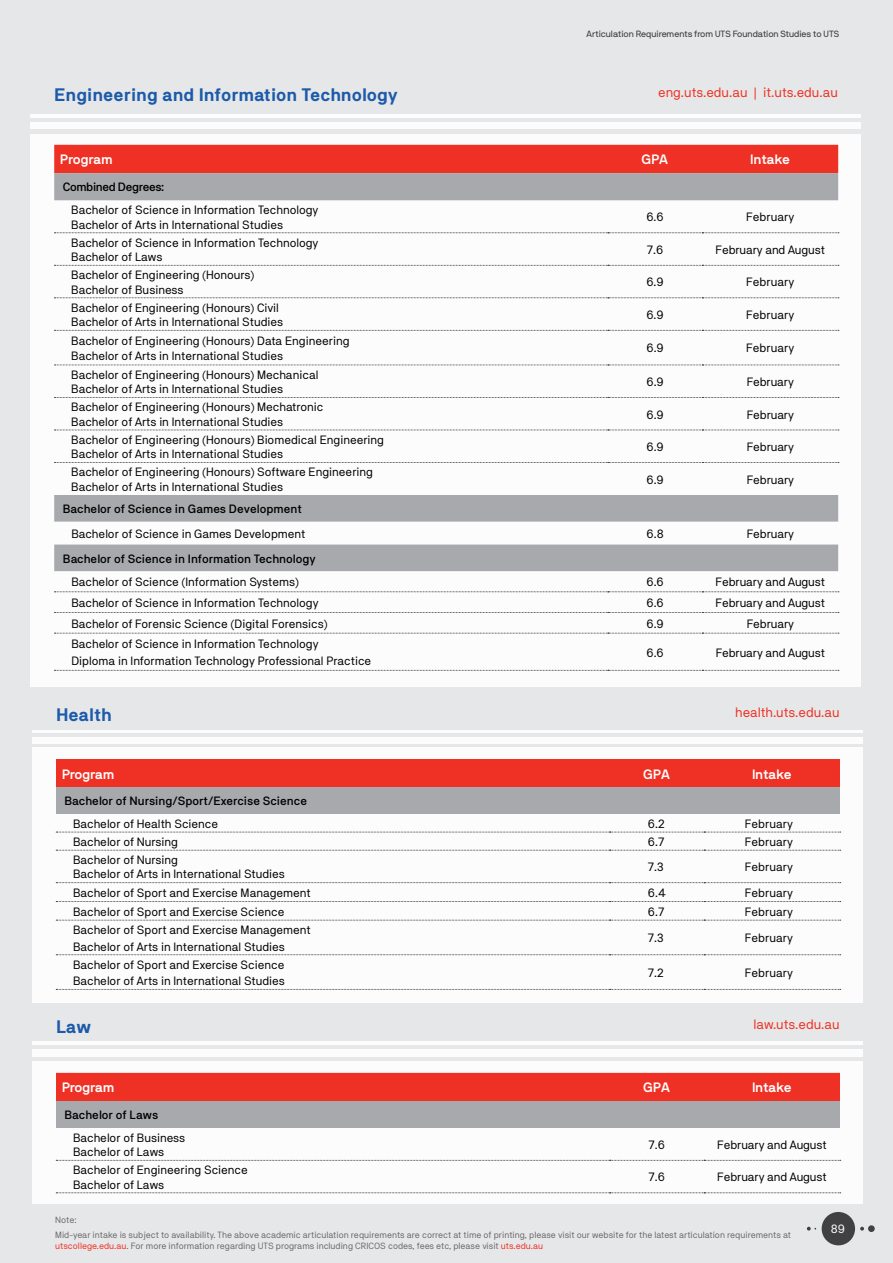
<style>
.page{position:relative;width:893px;height:1263px;background:#e6e7e8}
.page>*{position:absolute;margin:0;border:0;box-sizing:border-box;transform-origin:0 0}
.t1{font:700 18px "NB Akademie Std";color:#1c5aaa}
.t2{font:13.5px "NB Akademie Std";color:#ee3124}
.t3{font:700 13.5px "NB International Pro";color:#fff}
.t4{font:12px/14.4px "NB Akademie Std";color:#000}
.t5{font:500 12px "NB Akademie Std";color:#000}
.t6{font:500 12px "NB Akademie Std";letter-spacing:-.03em;color:#000}
.t7{font:12px "NB Akademie Std";color:#fff}
.t8{font:9px/15px "NB Akademie Std";color:#6a696a}
.t9{font:9px "NB International Pro";color:#414042}
.s1{color:#ee3124}
</style>
<div class="page">
<div style="left:30px;top:134px;width:831px;height:553px;background:#fff"></div>
<div style="left:30px;top:123px;width:831px;height:6px;background:#fff"></div>
<hr style="left:30px;top:115px;width:831px;height:3px;background:#fff">
<div style="left:54px;top:145px;width:784px;height:28px;background:#ee3124"></div>
<svg style="left:54px;top:173px;width:784px;height:398px"></svg>
<svg style="left:54px;top:233px;width:785px;height:1px"></svg>
<svg style="left:54px;top:265px;width:785px;height:1px"></svg>
<svg style="left:54px;top:298px;width:785px;height:1px"></svg>
<svg style="left:54px;top:330px;width:785px;height:1px"></svg>
<svg style="left:54px;top:612px;width:785px;height:1px"></svg>
<svg style="left:54px;top:633px;width:785px;height:1px"></svg>
<svg style="left:54px;top:670px;width:785px;height:1px"></svg>
<svg style="left:54px;top:365px;width:785px;height:1px"></svg>
<svg style="left:54px;top:462px;width:785px;height:1px"></svg>
<svg style="left:54px;top:397px;width:785px;height:1px"></svg>
<svg style="left:54px;top:430px;width:785px;height:1px"></svg>
<svg style="left:54px;top:591px;width:785px;height:1px"></svg>
<div style="left:32px;top:748px;width:830px;height:255px;background:#fff"></div>
<div style="left:32px;top:737px;width:830px;height:6px;background:#fff"></div>
<hr style="left:32px;top:730px;width:830px;height:3px;background:#fff">
<div style="left:56px;top:759px;width:784px;height:28px;background:#ee3124"></div>
<div style="left:56px;top:787px;width:784px;height:27px;background:#a7a9ac"></div>
<svg style="left:56px;top:832px;width:785px;height:1px"></svg>
<svg style="left:56px;top:850px;width:785px;height:1px"></svg>
<svg style="left:56px;top:882px;width:785px;height:1px"></svg>
<svg style="left:56px;top:901px;width:785px;height:1px"></svg>
<svg style="left:56px;top:920px;width:785px;height:1px"></svg>
<svg style="left:56px;top:954px;width:785px;height:1px"></svg>
<svg style="left:56px;top:989px;width:785px;height:1px"></svg>
<div style="left:32px;top:1062px;width:830px;height:142px;background:#fff"></div>
<div style="left:32px;top:1050px;width:830px;height:7px;background:#fff"></div>
<hr style="left:32px;top:1042px;width:830px;height:3px;background:#fff">
<div style="left:56px;top:1073px;width:784px;height:28px;background:#ee3124"></div>
<div style="left:56px;top:1101px;width:784px;height:27px;background:#a7a9ac"></div>
<svg style="left:56px;top:1160px;width:785px;height:1px"></svg>
<svg style="left:56px;top:1192px;width:785px;height:1px"></svg>
<div style="left:822px;top:1212px;width:33px;height:33px;background:#414042;border-radius:50%"></div>
<div style="left:868px;top:1225px;width:7px;height:7px;background:#414042;border-radius:50%"></div>
<svg style="left:860px;top:1227px;width:4px;height:3px"></svg>
<svg style="left:807px;top:1227px;width:9px;height:3px"></svg>
<p class="t9" style="left:586px;top:28px;width:254px">Articulation Requirements from UTS Foundation Studies to UTS</p>
<h1 class="t1" style="left:54px;top:84px;width:345px">Engineering and Information Technology</h1>
<p class="t2" style="left:658px;top:85px;width:181px">eng.uts.edu.au | it.uts.edu.au</p>
<p class="t3" style="left:60px;top:152px;width:54px">Program</p>
<p class="t3" style="left:641px;top:152px;width:29px">GPA</p>
<p class="t3" style="left:750px;top:152px;width:41px">Intake</p>
<p class="t6" style="left:63px;top:180px;width:103px">Combined Degrees:</p>
<p class="t4" style="left:71px;top:203px;width:249px">Bachelor of Science in Information Technology<br>Bachelor of Arts in International Studies</p>
<p class="t4" style="left:646px;top:210px;width:19px">6.6</p>
<p class="t4" style="left:746px;top:210px;width:50px">February</p>
<p class="t4" style="left:71px;top:235px;width:249px">Bachelor of Science in Information Technology<br>Bachelor of Laws</p>
<p class="t4" style="left:647px;top:242px;width:18px">7.6</p>
<p class="t4" style="left:715px;top:242px;width:111px">February and August</p>
<p class="t4" style="left:71px;top:268px;width:185px">Bachelor of Engineering (Honours)<br>Bachelor of Business</p>
<p class="t4" style="left:646px;top:275px;width:19px">6.9</p>
<p class="t4" style="left:746px;top:275px;width:50px">February</p>
<p class="t4" style="left:71px;top:300px;width:213px">Bachelor of Engineering (Honours) Civil<br>Bachelor of Arts in International Studies</p>
<p class="t4" style="left:646px;top:307px;width:19px">6.9</p>
<p class="t4" style="left:746px;top:307px;width:50px">February</p>
<p class="t4" style="left:71px;top:334px;width:280px">Bachelor of Engineering (Honours) Data Engineering<br>Bachelor of Arts in International Studies</p>
<p class="t4" style="left:646px;top:341px;width:19px">6.9</p>
<p class="t4" style="left:746px;top:341px;width:50px">February</p>
<p class="t4" style="left:71px;top:367px;width:249px">Bachelor of Engineering (Honours) Mechanical<br>Bachelor of Arts in International Studies</p>
<p class="t4" style="left:646px;top:374px;width:19px">6.9</p>
<p class="t4" style="left:747px;top:374px;width:49px">February</p>
<p class="t4" style="left:71px;top:400px;width:254px">Bachelor of Engineering (Honours) Mechatronic<br>Bachelor of Arts in International Studies</p>
<p class="t4" style="left:646px;top:407px;width:19px">6.9</p>
<p class="t4" style="left:747px;top:407px;width:49px">February</p>
<p class="t4" style="left:71px;top:432px;width:314px">Bachelor of Engineering (Honours) Biomedical Engineering<br>Bachelor of Arts in International Studies</p>
<p class="t4" style="left:646px;top:439px;width:19px">6.9</p>
<p class="t4" style="left:747px;top:439px;width:49px">February</p>
<p class="t4" style="left:71px;top:465px;width:303px">Bachelor of Engineering (Honours) Software Engineering<br>Bachelor of Arts in International Studies</p>
<p class="t4" style="left:646px;top:472px;width:19px">6.9</p>
<p class="t4" style="left:747px;top:472px;width:49px">February</p>
<p class="t5" style="left:63px;top:502px;width:241px">Bachelor of Science in Games Development</p>
<p class="t4" style="left:71px;top:526px;width:236px">Bachelor of Science in Games Development</p>
<p class="t4" style="left:647px;top:526px;width:19px">6.8</p>
<p class="t4" style="left:747px;top:526px;width:49px">February</p>
<p class="t5" style="left:63px;top:552px;width:254px">Bachelor of Science in Information Technology</p>
<p class="t4" style="left:71px;top:575px;width:229px">Bachelor of Science (Information Systems)</p>
<p class="t4" style="left:646px;top:575px;width:19px">6.6</p>
<p class="t4" style="left:716px;top:575px;width:111px">February and August</p>
<p class="t4" style="left:71px;top:595px;width:249px">Bachelor of Science in Information Technology</p>
<p class="t4" style="left:646px;top:595px;width:19px">6.6</p>
<p class="t4" style="left:716px;top:595px;width:111px">February and August</p>
<p class="t4" style="left:71px;top:616px;width:258px">Bachelor of Forensic Science (Digital Forensics)</p>
<p class="t4" style="left:646px;top:616px;width:19px">6.9</p>
<p class="t4" style="left:747px;top:616px;width:49px">February</p>
<p class="t4" style="left:71px;top:636px;width:301px;line-height:16.5px">Bachelor of Science in Information Technology<br>Diploma in Information Technology Professional Practice</p>
<p class="t4" style="left:646px;top:645px;width:19px">6.6</p>
<p class="t4" style="left:716px;top:645px;width:111px">February and August</p>
<h1 class="t1" style="left:56px;top:704px;width:57px">Health</h1>
<p class="t2" style="left:735px;top:704px;width:106px">health.uts.edu.au</p>
<p class="t3" style="left:62px;top:766px;width:54px">Program</p>
<p class="t3" style="left:643px;top:766px;width:29px">GPA</p>
<p class="t3" style="left:752px;top:766px;width:41px">Intake</p>
<p class="t5" style="left:65px;top:794px;width:244px">Bachelor of Nursing/Sport/Exercise Science</p>
<p class="t4" style="left:73px;top:816px;width:147px">Bachelor of Health Science</p>
<p class="t4" style="left:648px;top:816px;width:18px">6.2</p>
<p class="t4" style="left:745px;top:816px;width:50px">February</p>
<p class="t4" style="left:73px;top:834px;width:107px">Bachelor of Nursing</p>
<p class="t4" style="left:648px;top:834px;width:18px">6.7</p>
<p class="t4" style="left:745px;top:834px;width:50px">February</p>
<p class="t4" style="left:73px;top:852px;width:213px">Bachelor of Nursing<br>Bachelor of Arts in International Studies</p>
<p class="t4" style="left:648px;top:860px;width:17px">7.3</p>
<p class="t4" style="left:745px;top:860px;width:50px">February</p>
<p class="t4" style="left:73px;top:885px;width:239px">Bachelor of Sport and Exercise Management</p>
<p class="t4" style="left:648px;top:885px;width:20px">6.4</p>
<p class="t4" style="left:745px;top:885px;width:50px">February</p>
<p class="t4" style="left:73px;top:904px;width:213px">Bachelor of Sport and Exercise Science</p>
<p class="t4" style="left:648px;top:904px;width:18px">6.7</p>
<p class="t4" style="left:745px;top:904px;width:50px">February</p>
<p class="t4" style="left:73px;top:921px;width:239px;line-height:16.5px">Bachelor of Sport and Exercise Management<br>Bachelor of Arts in International Studies</p>
<p class="t4" style="left:648px;top:931px;width:17px">7.3</p>
<p class="t4" style="left:745px;top:931px;width:50px">February</p>
<p class="t4" style="left:73px;top:956px;width:213px;line-height:16.5px">Bachelor of Sport and Exercise Science<br>Bachelor of Arts in International Studies</p>
<p class="t4" style="left:648px;top:965px;width:17px">7.2</p>
<p class="t4" style="left:745px;top:965px;width:50px">February</p>
<h1 class="t1" style="left:56px;top:1016px;width:37px">Law</h1>
<p class="t2" style="left:753px;top:1017px;width:88px">law.uts.edu.au</p>
<p class="t3" style="left:62px;top:1080px;width:54px">Program</p>
<p class="t3" style="left:643px;top:1080px;width:29px">GPA</p>
<p class="t3" style="left:752px;top:1080px;width:41px">Intake</p>
<p class="t5" style="left:65px;top:1108px;width:95px">Bachelor of Laws</p>
<p class="t4" style="left:73px;top:1130px;width:114px">Bachelor of Business<br>Bachelor of Laws</p>
<p class="t4" style="left:649px;top:1137px;width:18px">7.6</p>
<p class="t4" style="left:717px;top:1137px;width:111px">February and August</p>
<p class="t4" style="left:73px;top:1163px;width:176px">Bachelor of Engineering Science<br>Bachelor of Laws</p>
<p class="t4" style="left:649px;top:1170px;width:18px">7.6</p>
<p class="t4" style="left:717px;top:1170px;width:111px">February and August</p>
<p class="t8" style="left:55px;top:1212px;width:737px">Note:<br>Mid-year intake is subject to availability. The above academic articulation requirements are correct at time of printing, please visit our website for the latest articulation requirements at</p>
<p class="t8" style="left:55px;top:1238px;width:489px"><span class="s1">utscollege.edu.au</span>. For more information regarding UTS programs including CRICOS codes, fees etc, please visit <span class="s1">uts.edu.au</span></p>
<p class="t7" style="left:831px;top:1221px;width:16px">89</p>
</div>
